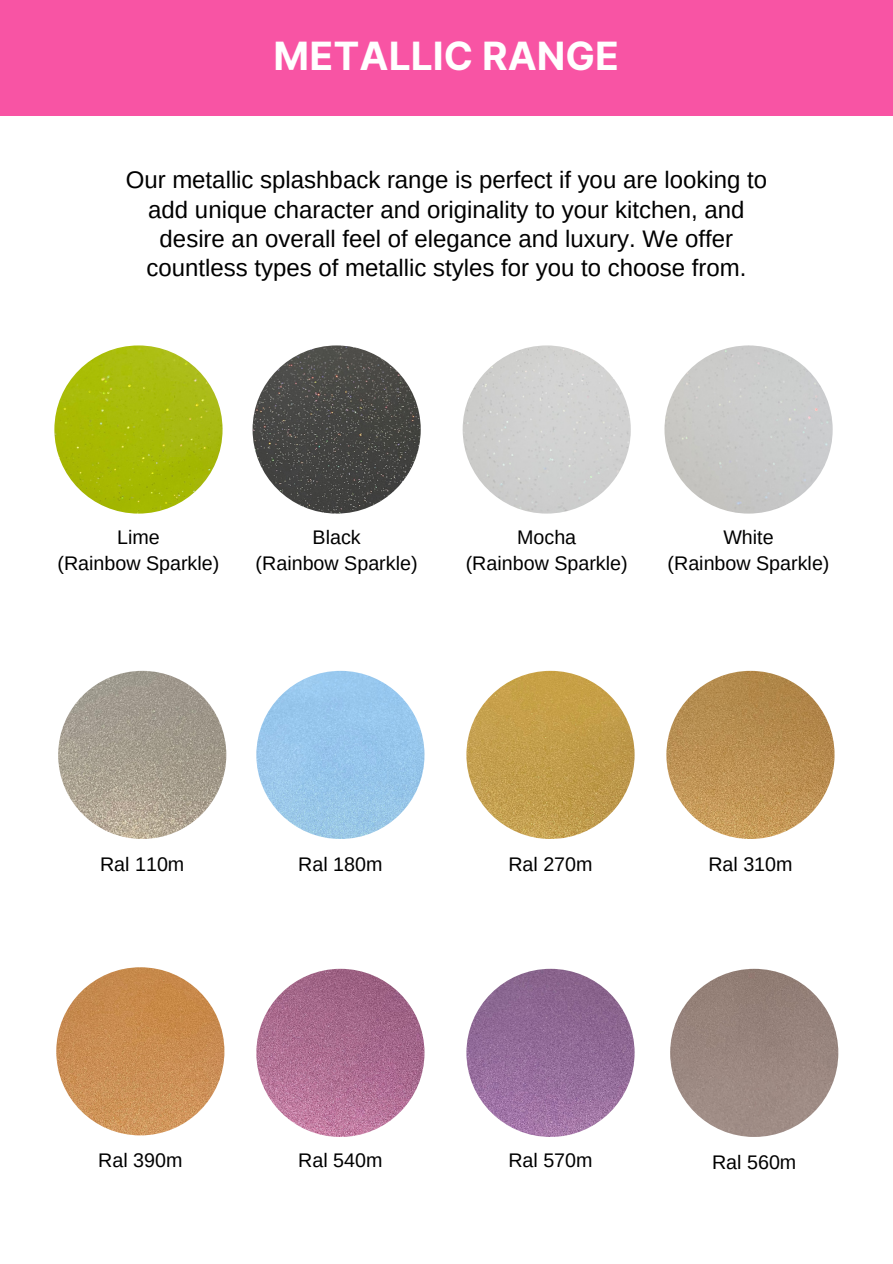
<style>
.page{position:relative;width:893px;height:1264px;background:#fff}
.page>*{position:absolute;margin:0;border:0;box-sizing:border-box;transform-origin:0 0}
.t1{font:700 39px "Inter";color:#fff}
.t2{font:24px/29.2px "Arimo";color:#000;text-align:center}
.t3{font:19.65px/26.2px "Arimo";color:#000;text-align:center}
</style>
<div class="page">
<div style="left:0;top:0;width:892px;height:116px;background:#f854a4"></div>
<img style="left:664px;top:345px;width:168px;height:168px;border-radius:50%">
<div style="left:462px;top:345px;width:168px;height:168px;background:#d0d0cf;border-radius:50%"></div>
<img style="left:252px;top:345px;width:168px;height:168px;border-radius:50%">
<img style="left:54px;top:345px;width:168px;height:168px;border-radius:50%">
<img style="left:58px;top:671px;width:168px;height:168px;border-radius:50%">
<img style="left:466px;top:968px;width:168px;height:168px;border-radius:50%">
<img style="left:666px;top:671px;width:168px;height:168px;border-radius:50%">
<img style="left:256px;top:968px;width:168px;height:168px;border-radius:50%">
<img style="left:256px;top:671px;width:168px;height:168px;border-radius:50%">
<img style="left:56px;top:967px;width:168px;height:168px;border-radius:50%">
<img style="left:670px;top:968px;width:168px;height:168px;border-radius:50%">
<img style="left:466px;top:671px;width:168px;height:168px;border-radius:50%">
<h1 class="t1" style="left:273px;top:33px;width:347px">METALLIC RANGE</h1>
<p class="t2" style="left:126px;top:165px;width:642px">Our metallic splashback range is perfect if you are looking to add unique character and originality to your kitchen, and desire an overall feel of elegance and luxury. We offer countless types of metallic styles for you to choose from.</p>
<p class="t3" style="left:57px;top:523px;width:163px">Lime<br>(Rainbow Sparkle)</p>
<p class="t3" style="left:255px;top:523px;width:163px">Black<br>(Rainbow Sparkle)</p>
<p class="t3" style="left:465px;top:523px;width:163px">Mocha<br>(Rainbow Sparkle)</p>
<p class="t3" style="left:667px;top:523px;width:163px">White<br>(Rainbow Sparkle)</p>
<p class="t3" style="left:100px;top:850px;width:86px">Ral 110m</p>
<p class="t3" style="left:298px;top:850px;width:86px">Ral 180m</p>
<p class="t3" style="left:508px;top:850px;width:86px">Ral 270m</p>
<p class="t3" style="left:708px;top:850px;width:86px">Ral 310m</p>
<p class="t3" style="left:98px;top:1146px;width:86px">Ral 390m</p>
<p class="t3" style="left:712px;top:1148px;width:86px">Ral 560m</p>
<p class="t3" style="left:298px;top:1146px;width:86px">Ral 540m</p>
<p class="t3" style="left:508px;top:1146px;width:86px">Ral 570m</p>
</div>
